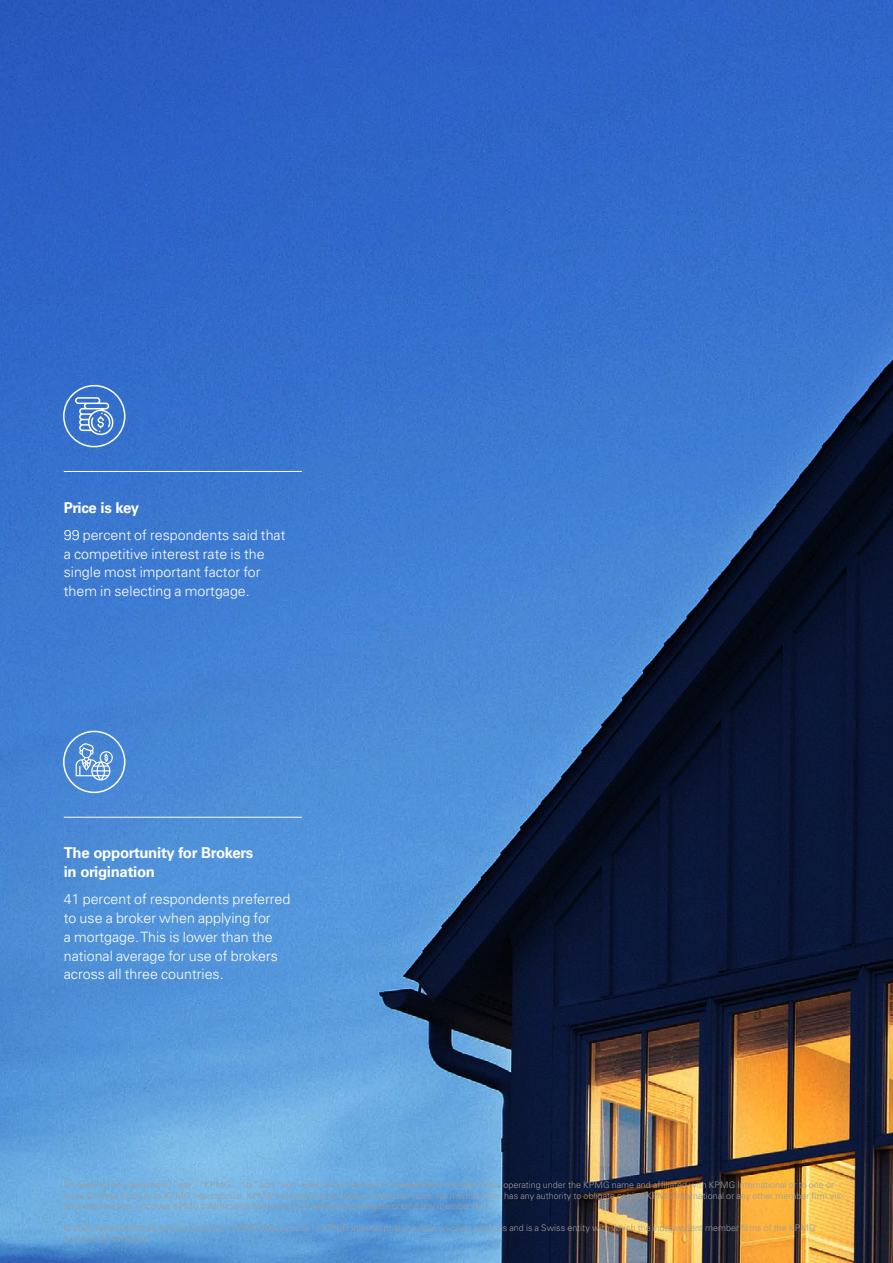
<style>
.page{position:relative;width:893px;height:1263px;background:#fff}
.page>*{position:absolute;margin:0;border:0;box-sizing:border-box;transform-origin:0 0}
.t1{font:700 15px/18.8px "Univers LT Std";letter-spacing:-.02em;color:#fff}
.t2{font:300 14.25px/18.8px "Univers LT Std";color:#fff}
.t3{font:300 9px/10.8px "Univers LT Std";color:#9d9d9c}
</style>
<div class="page">
<img style="left:0;top:0;width:893px;height:1263px">
<svg style="left:75px;top:397px;width:38px;height:38px"></svg>
<div style="left:63px;top:385px;width:62px;height:62px;border:2px solid #fff;border-radius:50%"></div>
<svg style="left:76px;top:743px;width:37px;height:37px"></svg>
<div style="left:63px;top:731px;width:62px;height:62px;border:2px solid #fff;border-radius:50%"></div>
<hr style="left:64px;top:471px;width:238px;height:1px;background:#fff">
<hr style="left:64px;top:817px;width:238px;height:1px;background:#fff">
<h1 class="t1" style="left:64px;top:498px;width:77px">Price is key</h1>
<h2 class="t2" style="left:64px;top:525px;width:223px">99 percent of respondents said that a competitive interest rate is the single most important factor for them in selecting a mortgage.</h2>
<h1 class="t1" style="left:64px;top:844px;width:191px">The opportunity for Brokers in origination</h1>
<h2 class="t2" style="left:64px;top:890px;width:228px">41 percent of respondents preferred to use a broker when applying for<br>a mortgage. This is lower than the national average for use of brokers across all three countries.</h2>
<p class="t3" style="left:64px;top:1179px;width:781px">Throughout this document, “we”, “KPMG”, “us” and “our” refer to the network of independent member firms operating under the KPMG name and affiliated with KPMG International or to one or more of these firms or to KPMG International. KPMG International provides no client services. No member firm has any authority to obligate or bind KPMG International or any other member firm vis&shy;à-vis third parties, nor does KPMG International have any such authority to obligate or bind any member firm.</p>
<p class="t3" style="left:64px;top:1222px;width:753px">© 2020 KPMG International Cooperative (“KPMG International”). KPMG International provides no client services and is a Swiss entity with which the independent member firms of the KPMG network are affiliated.</p>
</div>
